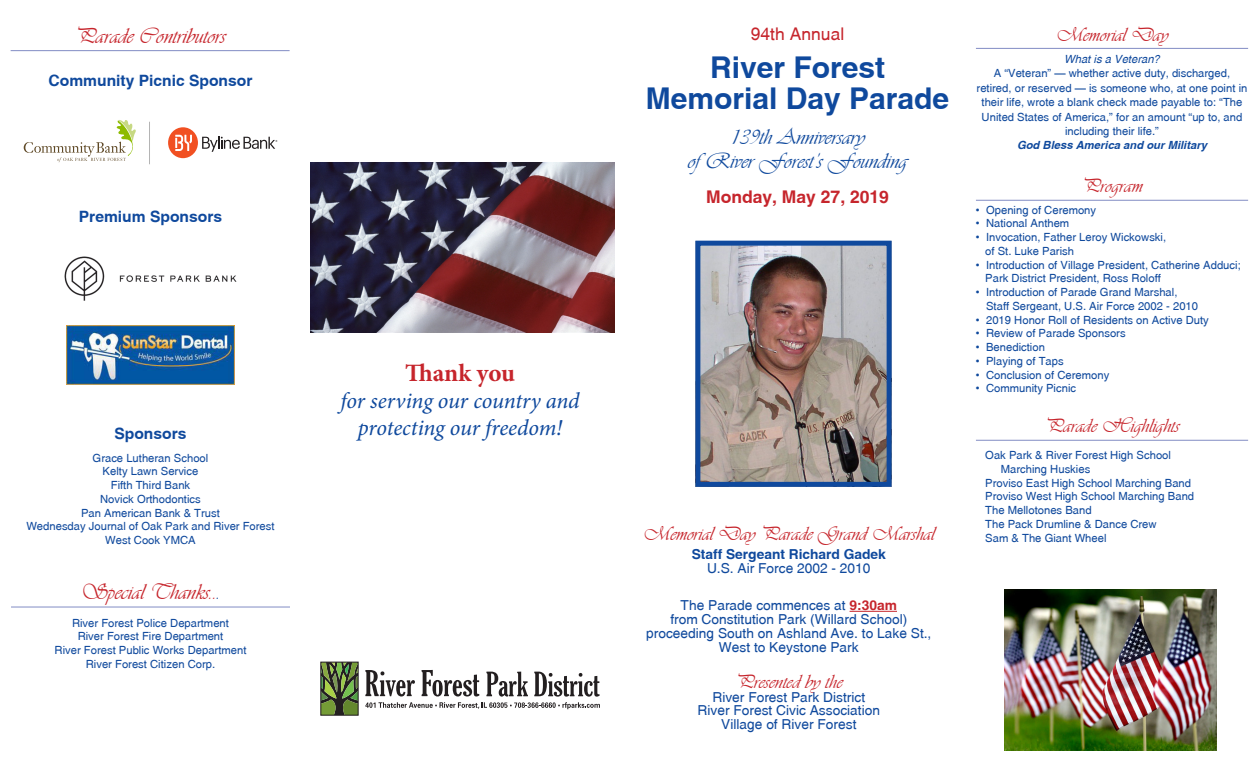
<style>
.page{position:relative;width:1260px;height:765px;background:#fff}
.page>*{position:absolute;margin:0;border:0;box-sizing:border-box;transform-origin:0 0}
.program_name{font:700 30px "Swansea";color:#0f499d}
.t1{font:700 25px "Minion Pro";letter-spacing:-.005em;color:#c6252c}
.t2{font:italic 22.5px/27px "Minion Pro";letter-spacing:-.01em;color:#0f499d;text-align:center}
.t3{font:22.5px/23.8px "Vivaldii";color:#0f499d;text-align:center}
.t4{font:22.5px "Vivaldii";color:#c6252c}
.t5{font:20px "Vivaldii";color:#c6252c}
.program_name-2{font:700 17.5px "Swansea";color:#c6252c}
.body_copy{font:17.5px "Swansea";color:#c6252c}
.program_name-3{font:700 15.62px "Swansea";color:#0f499d}
.t6{font:13.75px/13.8px "Swansea";color:#0f499d;text-align:center}
.t7{font:700 13.75px "Swansea";color:#0f499d}
.t8{font:11.25px/14.4px "Swansea";color:#0f499d}
.t9{font:italic 700 11.25px "Swansea";color:#0f499d}
.t10{font:italic 11.25px "Swansea";color:#0f499d}
.s1{color:#0f499d}
.s2{font-weight:700;color:#c6252c}
</style>
<div class="page">
<img style="left:701px;top:247px;width:185px;height:234px">
<hr style="left:976px;top:48px;width:272px;height:1px;background:#828cc4">
<hr style="left:976px;top:200px;width:272px;height:1px;background:#828cc4">
<hr style="left:976px;top:440px;width:272px;height:1px;background:#828cc4">
<hr style="left:11px;top:50px;width:279px;height:1px;background:#828cc4">
<hr style="left:850px;top:611px;width:47px;height:1px;background:#c6252c">
<hr style="left:11px;top:607px;width:279px;height:1px;background:#828cc4">
<img style="left:67px;top:326px;width:167px;height:58px">
<img style="left:1005px;top:589px;width:211px;height:162px">
<svg style="left:322px;top:664px;width:35px;height:50px;background:#587039"></svg>
<div style="left:320px;top:662px;width:39px;height:54px;border:1px solid #231f20"></div>
<svg style="left:365px;top:670px;width:235px;height:39px"></svg>
<img style="left:311px;top:163px;width:304px;height:169px">
<div style="left:695px;top:241px;width:197px;height:246px;border:5px solid #0f499d"></div>
<svg style="left:24px;top:120px;width:112px;height:42px"></svg>
<svg style="left:168px;top:127px;width:109px;height:31px"></svg>
<hr style="left:149px;top:122px;width:1px;height:42px;background:#b3b3b3">
<img style="left:64px;top:256px;width:173px;height:45px">
<p class="t4" style="left:75px;top:22px;width:153px">Parade Contributors</p>
<p class="program_name-3" style="left:49px;top:71px;width:205px">Community Picnic Sponsor</p>
<p class="program_name-3" style="left:79px;top:207px;width:145px">Premium Sponsors</p>
<p class="program_name-3" style="left:114px;top:424px;width:74px">Sponsors</p>
<p class="t8" style="left:93px;top:450px;width:117px">Grace Lutheran School</p>
<p class="t8" style="left:103px;top:464px;width:97px">Kelty Lawn Service</p>
<p class="t8" style="left:111px;top:478px;width:81px">Fifth Third Bank</p>
<p class="t8" style="left:100px;top:492px;width:102px">Novick Orthodontics</p>
<p class="t8" style="left:81px;top:505px;width:140px">Pan American Bank &amp; Trust</p>
<p class="t8" style="left:26px;top:519px;width:250px">Wednesday Journal of Oak Park and River Forest</p>
<p class="t8" style="left:105px;top:533px;width:92px">West Cook YMCA</p>
<p class="t4" style="left:81px;top:579px;width:141px">Special Thanks..<span class="s1">.</span></p>
<p class="t8" style="left:72px;top:615px;width:158px">River Forest Police Department</p>
<p class="t8" style="left:78px;top:629px;width:147px">River Forest Fire Department</p>
<p class="t8" style="left:55px;top:643px;width:193px">River Forest Public Works Department</p>
<p class="t8" style="left:86px;top:657px;width:131px">River Forest Citizen Corp.</p>
<p class="t1" style="left:405px;top:355px;width:112px">Thank you</p>
<p class="t2" style="left:341px;top:387px;width:241px">for serving our country and protecting our freedom!</p>
<p class="body_copy" style="left:751px;top:24px;width:95px">94th Annual</p>
<p class="program_name" style="left:710px;top:49px;width:177px">River Forest</p>
<p class="program_name" style="left:646px;top:80px;width:305px">Memorial Day Parade</p>
<p class="t3" style="left:688px;top:125px;width:221px">139th Anniversary<br>ofRiver Forest’s Founding</p>
<p class="program_name-2" style="left:706px;top:186px;width:184px">Monday, May 27, 2019</p>
<p class="t5" style="left:643px;top:522px;width:293px">Memorial Day Parade Grand Marshal</p>
<p class="t7" style="left:692px;top:546px;width:196px">Staff Sergeant Richard Gadek</p>
<p class="t6" style="left:707px;top:561px;width:165px">U.S. Air Force 2002 - 2010</p>
<p class="t6" style="left:646px;top:598px;width:287px">The Parade commences at <span class="s2">9:30am<br></span>from Constitution Park (Willard School) proceeding South on Ashland Ave. to Lake St., West to Keystone Park</p>
<p class="t5" style="left:735px;top:670px;width:109px">Presented by the</p>
<p class="t6" style="left:712px;top:690px;width:154px">River Forest Park District</p>
<p class="t6" style="left:697px;top:703px;width:184px">River Forest Civic Association</p>
<p class="t6" style="left:721px;top:717px;width:137px">Village of River Forest</p>
<p class="t5" style="left:1056px;top:22px;width:114px">Memorial Day</p>
<p class="t10" style="left:1064px;top:52px;width:97px">What is a Veteran?</p>
<p class="t8" style="left:977px;top:66px;width:272px;text-align:center">A “Veteran” – whether active duty, discharged, retired, or reserved – is someone who, at one point in their life, wrote a blank check made payable to: “The United States of America,” for an amount “up to, and including their life.”</p>
<p class="t9" style="left:1017px;top:139px;width:192px">God Bless America and our Military</p>
<p class="t5" style="left:1081px;top:174px;width:63px">Program</p>
<p class="t8" style="left:976px;top:202px;width:122px">• Opening of Ceremony</p>
<p class="t8" style="left:976px;top:216px;width:95px">• National Anthem</p>
<p class="t8" style="left:976px;top:230px;width:192px">• Invocation, Father Leroy Wickowski,</p>
<p class="t8" style="left:985px;top:244px;width:90px">of St. Luke Parish</p>
<p class="t8" style="left:985px;top:258px;width:257px;line-height:13.8px;text-indent:-9px">• Introduction of Village President, Catherine Adduci;<br>Park District President, Ross Roloff</p>
<p class="t8" style="left:986px;top:285px;width:214px;line-height:13.8px;text-indent:-10px">• Introduction of Parade Grand Marshal,<br>Staff Sergeant, U.S. Air Force 2002 - 2010</p>
<p class="t8" style="left:976px;top:312px;width:234px">• 2019 Honor Roll of Residents on Active Duty</p>
<p class="t8" style="left:976px;top:326px;width:151px">• Review of Parade Sponsors</p>
<p class="t8" style="left:976px;top:340px;width:71px">• Benediction</p>
<p class="t8" style="left:976px;top:354px;width:89px">• Playing of Taps</p>
<p class="t8" style="left:976px;top:367px;width:135px">• Conclusion of Ceremony</p>
<p class="t8" style="left:976px;top:381px;width:102px">• Community Picnic</p>
<p class="t5" style="left:1045px;top:414px;width:136px">Parade Highlights</p>
<p class="t8" style="left:985px;top:448px;width:187px">Oak Park &amp; River Forest High School</p>
<p class="t8" style="left:985px;top:462px;width:207px;line-height:13.8px;text-indent:16px">Marching Huskies<br>Proviso East High School Marching Band</p>
<p class="t8" style="left:985px;top:489px;width:210px">Proviso West High School Marching Band</p>
<p class="t8" style="left:985px;top:503px;width:108px">The Mellotones Band</p>
<p class="t8" style="left:985px;top:517px;width:173px">The Pack Drumline &amp; Dance Crew</p>
<p class="t8" style="left:985px;top:530px;width:123px">Sam &amp; The Giant Wheel</p>
</div>
